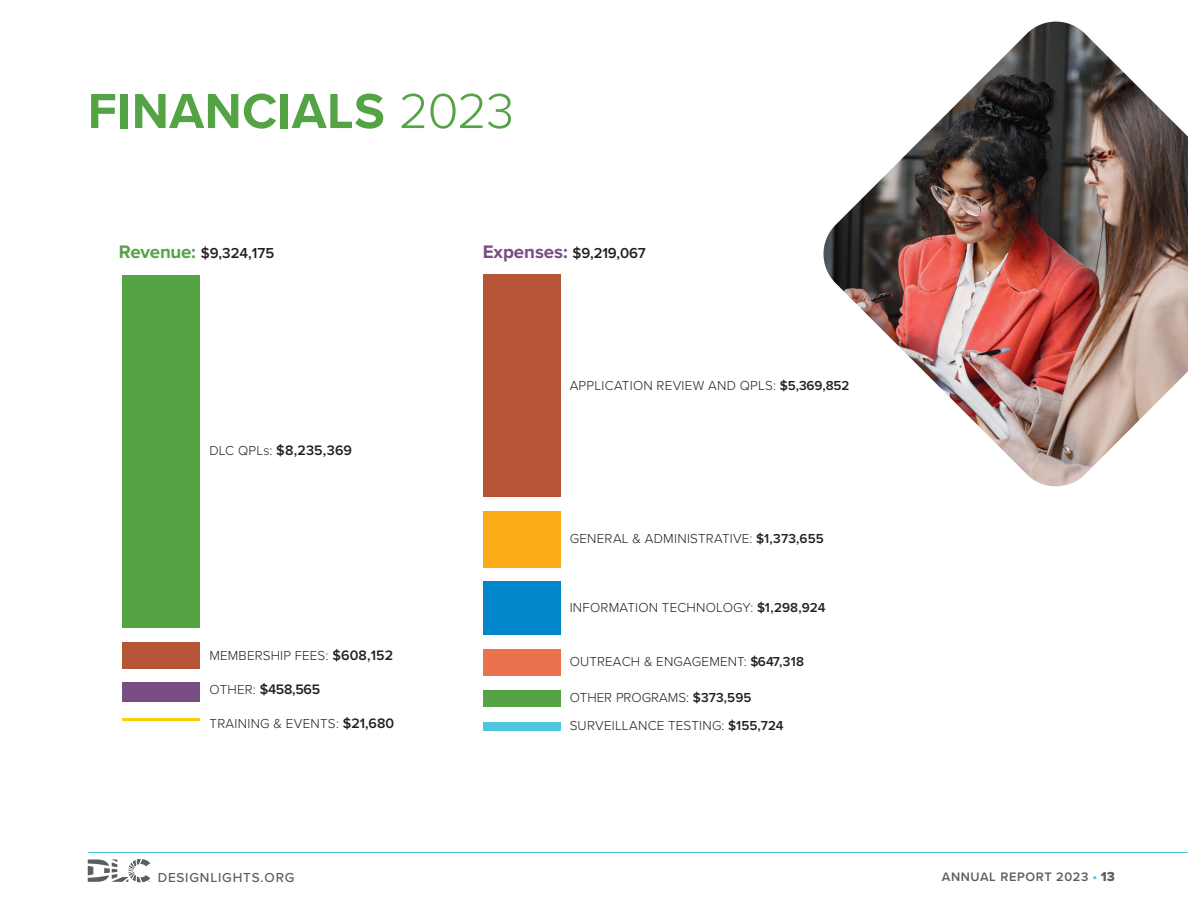
<style>
.page{position:relative;width:1188px;height:918px;background:#fff}
.page>*{position:absolute;margin:0;border:0;box-sizing:border-box;transform-origin:0 0}
.hd1A{font:700 51px "Proxima Nova";letter-spacing:.005em;color:#54a345}
.subhd1{font:600 15px "Proxima Nova";letter-spacing:-.005em;color:#231f20}
.btxt{font:600 14.25px "Proxima Nova";letter-spacing:-.01em;color:#231f20}
.btxt-2{font:300 13.5px/28px "Proxima Nova";letter-spacing:.015em;color:#231f20}
.t1{font:500 13.5px "Proxima Nova";letter-spacing:.06em;color:#5a5e5e}
.t2{font:600 12.75px "Proxima Nova";letter-spacing:.05em;color:#5a5e5e}
.s1{font-weight:300}
.s2{font-weight:700;font-size:18.75px;color:#54a345}
.s3{font-weight:700;font-size:18.75px;color:#774d83}
.s4{font-weight:300;font-size:13.5px}
.s5{font-weight:600;font-size:14.25px}
.s6{font-weight:600}
.s7{font-size:13.5px;color:#4fc6e0}
.s8{font-family:"Proxima Nova Extrabld";font-weight:400;font-size:13.5px}
</style>
<div class="page">
<hr style="left:88px;top:852px;width:1100px;height:1px;background:#4fc6e0">
<img style="left:823px;top:22px;width:365px;height:465px">
<svg style="left:88px;top:859px;width:62px;height:23px"></svg>
<div style="left:483px;top:274px;width:77px;height:223px;background:#b55536"></div>
<div style="left:483px;top:511px;width:77px;height:57px;background:#fbab18"></div>
<div style="left:483px;top:581px;width:77px;height:54px;background:#0086c9"></div>
<div style="left:483px;top:649px;width:77px;height:27px;background:#ea734d"></div>
<div style="left:483px;top:690px;width:77px;height:17px;background:#54a345"></div>
<div style="left:483px;top:722px;width:77px;height:9px;background:#4fc6e0"></div>
<div style="left:122px;top:275px;width:78px;height:353px;background:#54a345"></div>
<div style="left:122px;top:642px;width:78px;height:26px;background:#b55536"></div>
<div style="left:122px;top:683px;width:78px;height:19px;background:#774d83"></div>
<hr style="left:122px;top:718px;width:78px;height:3px;background:#ffcb05">
<div style="left:122px;top:682px;width:78px;height:6px;background:#774d83"></div>
<p class="hd1A" style="left:88px;top:73px;width:428px">FINANCIALS <span class="s1">2023</span></p>
<p class="subhd1" style="left:119px;top:242px;width:157px"><span class="s2">Revenue:</span> $9,324,175</p>
<p class="subhd1" style="left:483px;top:242px;width:164px"><span class="s3">Expenses:</span> $9,219,067</p>
<p class="btxt" style="left:210px;top:440px;width:144px"><span class="s4">DLC QPLs:</span> $8,235,369</p>
<p class="btxt-2" style="left:210px;top:641px;width:185px">MEMBERSHIP FEES: <span class="s5">$608,152</span></p>
<p class="btxt" style="left:210px;top:679px;width:112px"><span class="s4">OTHER:</span> $458,565</p>
<p class="btxt-2" style="left:210px;top:709px;width:186px">TRAINING &amp; EVENTS: <span class="s5">$21,680</span></p>
<p class="btxt-2" style="left:570px;top:371px;width:281px">APPLICATION REVIEW AND QPLS: <span class="s6">$5,369,852</span></p>
<p class="btxt-2" style="left:570px;top:524px;width:256px">GENERAL &amp; ADMINISTRATIVE: <span class="s6">$1,373,655</span></p>
<p class="btxt-2" style="left:570px;top:593px;width:257px">INFORMATION TECHNOLOGY: <span class="s6">$1,298,924</span></p>
<p class="btxt-2" style="left:570px;top:647px;width:236px">OUTREACH &amp; ENGAGEMENT: <span class="s6">$647,318</span></p>
<p class="btxt-2" style="left:570px;top:683px;width:215px">OTHER PROGRAMS: <span class="s6">$373,595<br></span>SURVEILLANCE TESTING: <span class="s6">$155,724</span></p>
<p class="t1" style="left:158px;top:867px;width:138px">DESIGNLIGHTS.ORG</p>
<p class="t2" style="left:942px;top:867px;width:175px">ANNUAL REPORT 2023 <span class="s7">•</span> <span class="s8">13</span></p>
</div>
